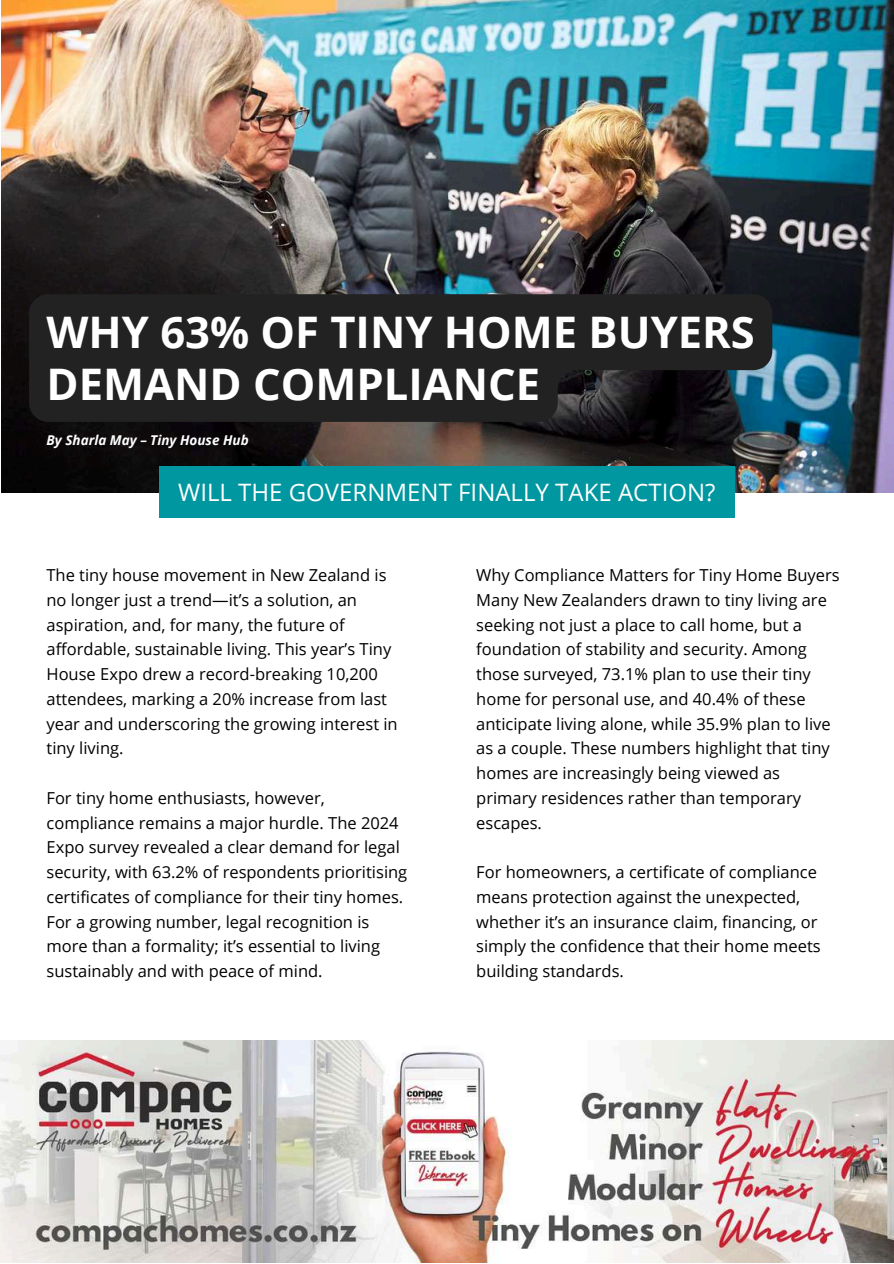
<style>
.page{position:relative;width:894px;height:1264px;background:#fff}
.page>*{position:absolute;margin:0;border:0;box-sizing:border-box;transform-origin:0 0}
.t1{font:700 43.5px/51.8px "Open Sans";color:#fff}
.t2{font:24px "Open Sans";color:#fff}
.t3{font:16.5px/24.8px "Open Sans";color:#000}
.t4{font:italic 700 13.5px "Open Sans";color:#fff}
</style>
<div class="page">
<img style="left:1px;top:0;width:892px;height:492px">
<svg style="left:29px;top:294px;width:743px;height:128px;fill:#222"></svg>
<img style="left:0;top:1040px;width:893px;height:222px">
<div style="left:159px;top:466px;width:575px;height:52px;background:#0097a0"></div>
<h1 class="t1" style="left:46px;top:305px;width:709px">WHY 63% OF TINY HOME BUYERS<br>DEMAND COMPLIANCE</h1>
<p class="t4" style="left:46px;top:430px;width:204px">By Sharla May – Tiny House Hub</p>
<h2 class="t2" style="left:178px;top:475px;width:538px">WILL THE GOVERNMENT FINALLY TAKE ACTION?</h2>
<p class="t3" style="left:46px;top:562px;width:352px">The tiny house movement in New Zealand is no longer just a trend—it’s a solution, an aspiration, and, for many, the future of affordable, sustainable living. This year’s Tiny House Expo drew a record-breaking 10,200 attendees, marking a 20% increase from last year and underscoring the growing interest in tiny living.</p>
<p class="t3" style="left:46px;top:785px;width:362px">For tiny home enthusiasts, however, compliance remains a major hurdle. The 2024<br>Expo survey revealed a clear demand for legal security, with 63.2% of respondents prioritising certificates of compliance for their tiny homes.<br>For a growing number, legal recognition is more than a formality; it’s essential to living sustainably and with peace of mind.</p>
<p class="t3" style="left:476px;top:562px;width:365px">Why Compliance Matters for Tiny Home Buyers Many New Zealanders drawn to tiny living are seeking not just a place to call home, but a foundation of stability and security. Among those surveyed, 73.1% plan to use their tiny home for personal use, and 40.4% of these anticipate living alone, while 35.9% plan to live as a couple. These numbers highlight that tiny homes are increasingly being viewed as primary residences rather than temporary escapes.</p>
<p class="t3" style="left:476px;top:859px;width:346px">For homeowners, a certificate of compliance means protection against the unexpected, whether it’s an insurance claim, financing, or simply the confidence that their home meets building standards.</p>
</div>
